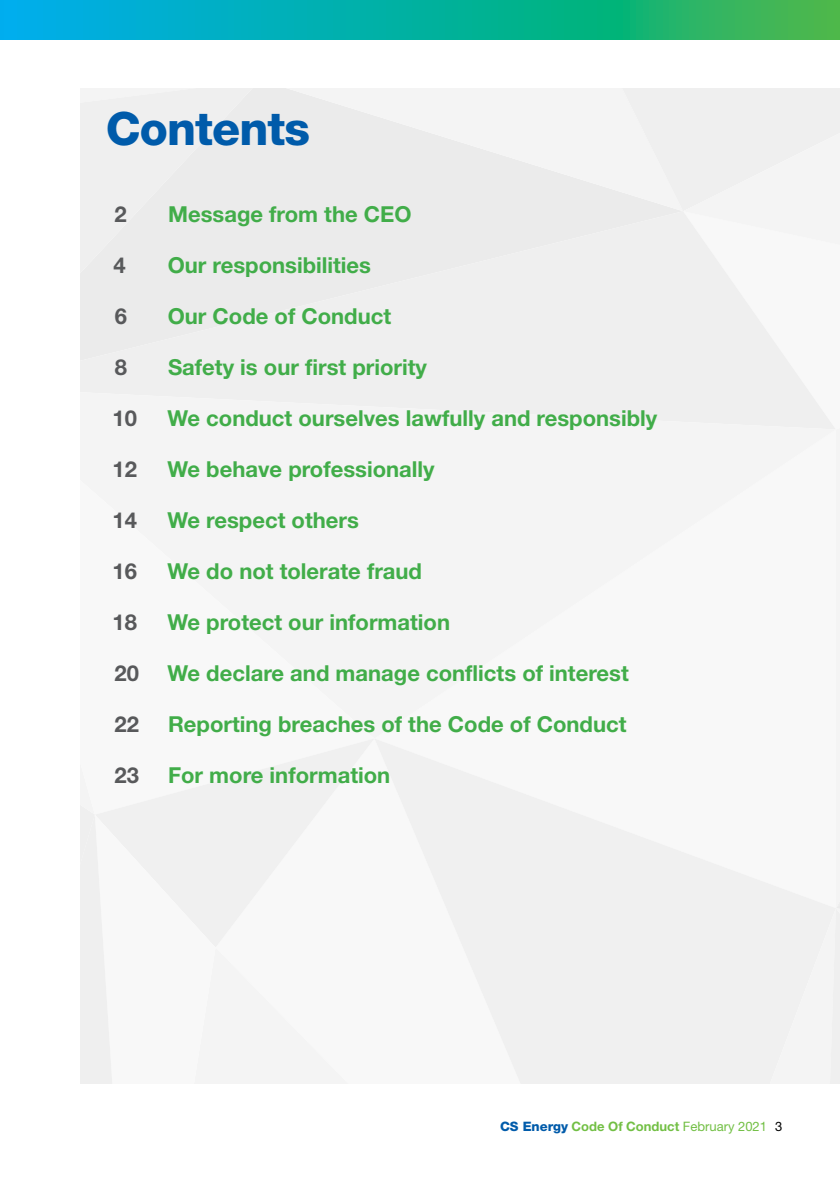
<style>
.page{position:relative;width:840px;height:1191px;background:#fff}
.page>*{position:absolute;margin:0;border:0;box-sizing:border-box;transform-origin:0 0}
.Strategy_Green_Heads{font:800 46px "Helvetica Neue";letter-spacing:-.02em;color:#005baa}
.Strategy_Boxhead_Blu{font:700 22px "Helvetica Neue";color:#41ad49}
.Strategy_Boxhead_Gre{font:700 22px "Helvetica Neue";color:#58595b}
.CSAR_Section_Indicat{font:700 13px "Helvetica Neue";color:#72bf44}
.s1{font-weight:800;color:#005baa}
.s2{font-weight:400}
.s3{font-weight:400;color:#000}
</style>
<div class="page">
<div style="left:215px;top:949px;width:131px;height:134px;background:#f4f4f4"></div>
<div style="left:375px;top:739px;width:277px;height:344px;background:#f0f0f0"></div>
<div style="left:260px;top:211px;width:392px;height:176px;background:#efefef"></div>
<svg style="left:260px;top:88px;width:233px;height:123px;fill:#ebebeb"></svg>
<div style="left:80px;top:88px;width:180px;height:299px;background:#ebebeb"></div>
<svg style="left:493px;top:88px;width:159px;height:123px;fill:#f4f4f4"></svg>
<div style="left:374px;top:387px;width:278px;height:351px;background:#f4f4f4"></div>
<div style="left:215px;top:387px;width:159px;height:350px;background:#f4f4f4"></div>
<svg style="left:215px;top:739px;width:159px;height:208px"></svg>
<svg style="left:80px;top:387px;width:135px;height:696px"></svg>
<div style="left:652px;top:88px;width:187px;height:995px;background:#f4f4f4"></div>
<svg style="left:0;top:0;width:839px;height:40px;background:#0db19d"></svg>
<p class="Strategy_Green_Heads" style="left:106px;top:101px;width:206px">Contents</p>
<p class="Strategy_Boxhead_Gre" style="left:114px;top:200px;width:14px">2</p>
<p class="Strategy_Boxhead_Blu" style="left:168px;top:200px;width:245px">Message from the CEO</p>
<p class="Strategy_Boxhead_Gre" style="left:113px;top:251px;width:14px">4</p>
<p class="Strategy_Boxhead_Blu" style="left:167px;top:251px;width:205px">Our responsibilities</p>
<p class="Strategy_Boxhead_Gre" style="left:115px;top:302px;width:14px">6</p>
<p class="Strategy_Boxhead_Blu" style="left:167px;top:302px;width:225px">Our Code of Conduct</p>
<p class="Strategy_Boxhead_Gre" style="left:115px;top:353px;width:14px">8</p>
<p class="Strategy_Boxhead_Blu" style="left:168px;top:353px;width:260px">Safety is our first priority</p>
<p class="Strategy_Boxhead_Gre" style="left:112px;top:404px;width:26px">10</p>
<p class="Strategy_Boxhead_Blu" style="left:167px;top:404px;width:491px">We conduct ourselves lawfully and responsibly</p>
<p class="Strategy_Boxhead_Gre" style="left:112px;top:455px;width:26px">12</p>
<p class="Strategy_Boxhead_Blu" style="left:167px;top:455px;width:268px">We behave professionally</p>
<p class="Strategy_Boxhead_Gre" style="left:112px;top:506px;width:26px">14</p>
<p class="Strategy_Boxhead_Blu" style="left:167px;top:506px;width:193px">We respect others</p>
<p class="Strategy_Boxhead_Gre" style="left:112px;top:557px;width:26px">16</p>
<p class="Strategy_Boxhead_Blu" style="left:167px;top:557px;width:256px">We do not tolerate fraud</p>
<p class="Strategy_Boxhead_Gre" style="left:112px;top:608px;width:26px">18</p>
<p class="Strategy_Boxhead_Blu" style="left:167px;top:608px;width:284px">We protect our information</p>
<p class="Strategy_Boxhead_Gre" style="left:114px;top:659px;width:26px">20</p>
<p class="Strategy_Boxhead_Blu" style="left:167px;top:659px;width:462px">We declare and manage conflicts of interest</p>
<p class="Strategy_Boxhead_Gre" style="left:114px;top:710px;width:26px">22</p>
<p class="Strategy_Boxhead_Blu" style="left:168px;top:710px;width:459px">Reporting breaches of the Code of Conduct</p>
<p class="Strategy_Boxhead_Gre" style="left:114px;top:761px;width:26px">23</p>
<p class="Strategy_Boxhead_Blu" style="left:168px;top:761px;width:223px">For more information</p>
<p class="CSAR_Section_Indicat" style="left:499px;top:1118px;width:284px"><span class="s1">CS Energy</span> Code Of Conduct <span class="s2">February 2021</span> <span class="s3">3</span></p>
</div>
